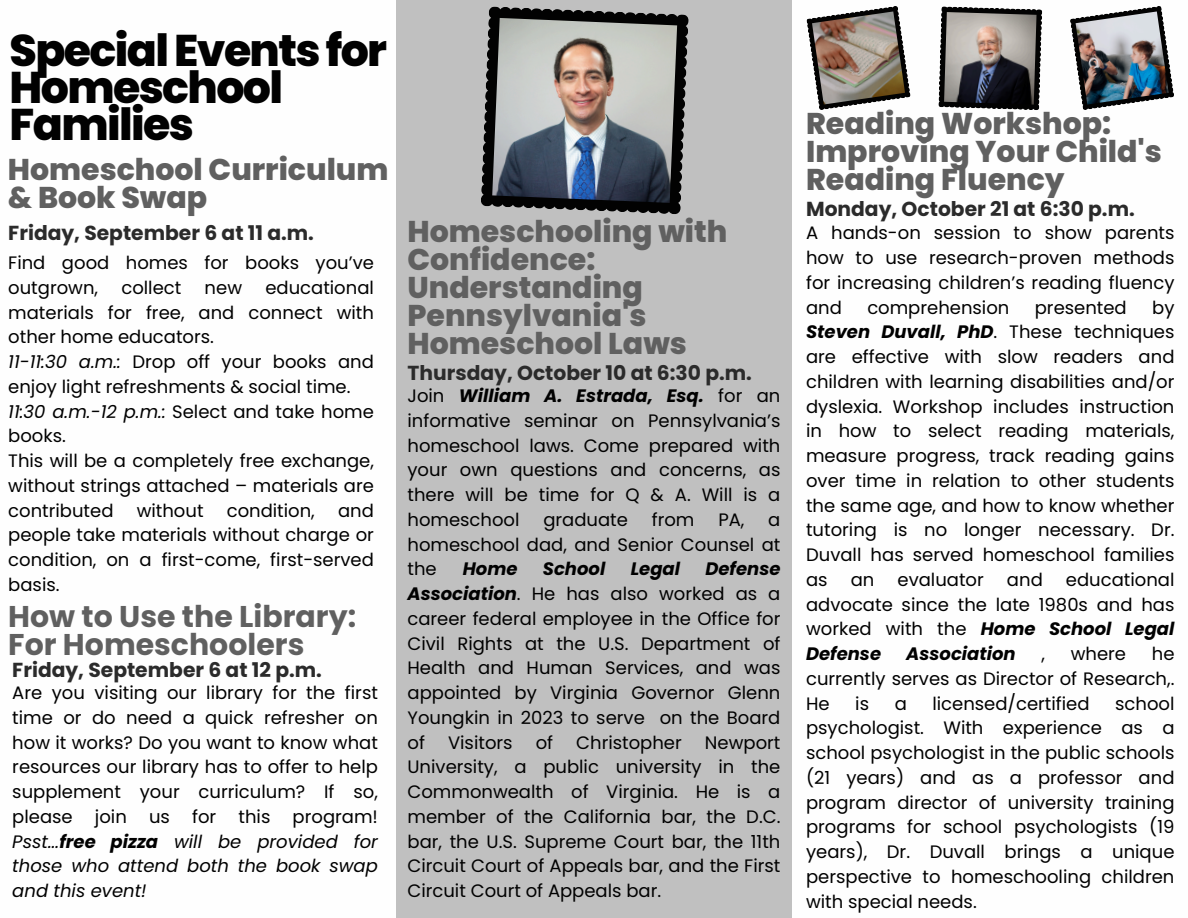
<style>
.page{position:relative;width:1188px;height:918px;background:#fff}
.page>*{position:absolute;margin:0;border:0;box-sizing:border-box;transform-origin:0 0}
.t1{font:800 44.4px/37.2px "Poppins";letter-spacing:-.035em;color:#010101}
.t2{font:800 30px/28.2px "Poppins";color:#606060}
.t3{font:700 30px/28.2px "Poppins";color:#606060}
.t4{font:700 20.25px "Poppins";color:#2b2b2b}
.t5{font:18px/24.8px "Poppins";color:#010101;text-align:justify}
.t6{font:italic 700 18px "Poppins";color:#010101}
.s1{font-style:italic}
.s2{font-weight:700;font-style:italic}
</style>
<div class="page">
<div style="left:396px;top:0;width:396px;height:918px;background:#c0c0c0"></div>
<svg style="left:481px;top:6px;width:208px;height:208px"></svg>
<img style="left:492px;top:18px;width:185px;height:185px">
<svg style="left:938px;top:6px;width:104px;height:104px"></svg>
<img style="left:944px;top:12px;width:93px;height:93px">
<svg style="left:1070px;top:6px;width:104px;height:104px"></svg>
<img style="left:1076px;top:11px;width:93px;height:94px">
<svg style="left:806px;top:6px;width:105px;height:104px"></svg>
<img style="left:812px;top:11px;width:93px;height:94px">
<p class="t1" style="left:10px;top:32px;width:379px">SpecialEventsfor<br>Homeschool<br>Families</p>
<p class="t2" style="left:8px;top:155px;width:382px">Homeschool Curriculum &amp; Book Swap</p>
<p class="t5" style="left:8px;top:250px;width:367px">Find good homes for books you’ve outgrown,</p>
<p class="t4" style="left:8px;top:219px;width:307px">Friday, September 6 at 11 a.m.</p>
<p class="t5" style="left:8px;top:275px;width:367px;text-indent:257px">educational materials for free, and connect with other home educators.</p>
<p class="t5" style="left:8px;top:349px;width:367px"><span class="s1">11-11:30 a.m.:</span> Drop off your books and enjoy light refreshments &amp; social time.</p>
<h1 class="t5" style="left:8px;top:399px;width:367px"><span class="s1">11:30 a.m.-12 p.m.:</span> Select and take home books.</h1>
<h2 class="t5" style="left:8px;top:448px;width:367px">This will be a completely free exchange, without strings attached – materials are contributed</h2>
<p class="t5" style="left:121px;top:275px;width:61px">collect</p>
<p class="t5" style="left:205px;top:275px;width:39px">new</p>
<h2 class="t5" style="left:137px;top:498px;width:68px">without</h2>
<h2 class="t5" style="left:227px;top:498px;width:90px">condition,</h2>
<h2 class="t5" style="left:8px;top:498px;width:367px;text-indent:330px">and people take materials without charge or condition, on a first-come, first-served basis.</h2>
<p class="t3" style="left:8px;top:603px;width:349px">How to Use the Library:<br>For Homeschoolers</p>
<p class="t4" style="left:12px;top:656px;width:311px">Friday, September 6 at 12 p.m.</p>
<p class="t5" style="left:12px;top:680px;width:367px">Are you visiting our library for the first time or do need a quick refresher on how it works? Do you want to know what resources our library has to offer to help supplement your curriculum? If so, please join us for this program!<br><span class="s1">Psst...</span><span class="s2">free pizza</span> <span class="s1">will be provided for those who attend both the book swap and this event!</span></p>
<h2 class="t2" style="left:408px;top:217px;width:321px">Homeschooling with<br>Confidence:<br>Understanding<br>Pennsylvania's<br>Homeschool Laws</h2>
<h3 class="t4" style="left:408px;top:359px;width:346px">Thursday, October 10 at 6:30 p.m.</h3>
<h2 class="t5" style="left:408px;top:384px;width:374px">Join <span class="s2">William A. Estrada, Esq.</span> for an informative seminar on Pennsylvania’s homeschool laws. Come prepared with your own questions and concerns, as there will be time for Q &amp; A. Will is a homeschool</h2>
<h2 class="t5" style="left:543px;top:507px;width:86px">graduate</h2>
<h2 class="t5" style="left:652px;top:507px;width:44px">from</h2>
<h2 class="t5" style="left:718px;top:507px;width:28px">PA,</h2>
<h2 class="t5" style="left:408px;top:507px;width:374px;text-indent:361px">a homeschool dad, and Senior Counsel at the</h2>
<h2 class="t5" style="left:408px;top:557px;width:374px;text-indent:298px"><span class="s2">Defense Association</span>. He has also worked as a career federal employee in the Office for Civil Rights at the U.S. Department of Health and Human Services, and was appointed by Virginia Governor Glenn Youngkin in 2023 to serve on the Board of</h2>
<h2 class="t6" style="left:463px;top:557px;width:56px">Home</h2>
<h2 class="t6" style="left:543px;top:557px;width:64px">School</h2>
<h2 class="t6" style="left:631px;top:557px;width:51px">Legal</h2>
<h2 class="t5" style="left:448px;top:730px;width:66px">Visitors</h2>
<h2 class="t5" style="left:536px;top:730px;width:19px">of</h2>
<h2 class="t5" style="left:576px;top:730px;width:107px">Christopher</h2>
<h2 class="t5" style="left:408px;top:730px;width:374px;text-indent:297px">Newport University, a public university in the Commonwealth of Virginia. He is a member of the California bar, the D.C. bar, the U.S. Supreme Court bar, the 11th Circuit Court of Appeals bar, and the First Circuit Court of Appeals bar.</h2>
<p class="t2" style="left:806px;top:109px;width:357px">Reading Workshop:<br>Improving Your Child's<br>Reading Fluency</p>
<h3 class="t4" style="left:806px;top:195px;width:330px">Monday, October 21 at 6:30 p.m.</h3>
<h2 class="t5" style="left:806px;top:221px;width:370px">A hands-on session to show parents how to use research-proven methods for increasing children’s reading fluency and</h2>
<h2 class="t5" style="left:867px;top:295px;width:144px">comprehension</h2>
<h2 class="t5" style="left:1035px;top:295px;width:93px">presented</h2>
<h2 class="t5" style="left:806px;top:295px;width:370px;text-indent:346px">by <span class="s2">Steven Duvall, PhD</span>. These techniques are effective with slow readers and children with learning disabilities and/or dyslexia. Workshop includes instruction in how to select reading materials, measure progress, track reading gains over time in relation to other students the same age, and how to know whether tutoring is no longer necessary. Dr.<br>Duvall has served homeschool families as</h2>
<h2 class="t5" style="left:806px;top:567px;width:370px;text-indent:260px">educational advocate since the late 1980s and has worked with the <span class="s2">Home School Legal Defense</span></h2>
<h2 class="t5" style="left:851px;top:567px;width:25px">an</h2>
<h2 class="t5" style="left:898px;top:567px;width:88px">evaluator</h2>
<h2 class="t5" style="left:1007px;top:567px;width:37px">and</h2>
<h2 class="t6" style="left:906px;top:641px;width:111px">Association</h2>
<h2 class="t5" style="left:806px;top:641px;width:370px;text-indent:346px">he currently serves as Director of Research,.<br>He</h2>
<h2 class="t5" style="left:1041px;top:641px;width:5px">,</h2>
<h2 class="t5" style="left:1071px;top:641px;width:57px">where</h2>
<h2 class="t5" style="left:855px;top:691px;width:15px">is</h2>
<h2 class="t5" style="left:895px;top:691px;width:14px">a</h2>
<h2 class="t5" style="left:932px;top:691px;width:159px">licensed/certified</h2>
<h2 class="t5" style="left:806px;top:691px;width:370px;text-indent:309px">school psychologist. With experience as a school psychologist in the public schools (21 years) and as a professor and program director of university training programs for school psychologists (19 years), Dr. Duvall brings a unique perspective to homeschooling children with special needs.</h2>
</div>
